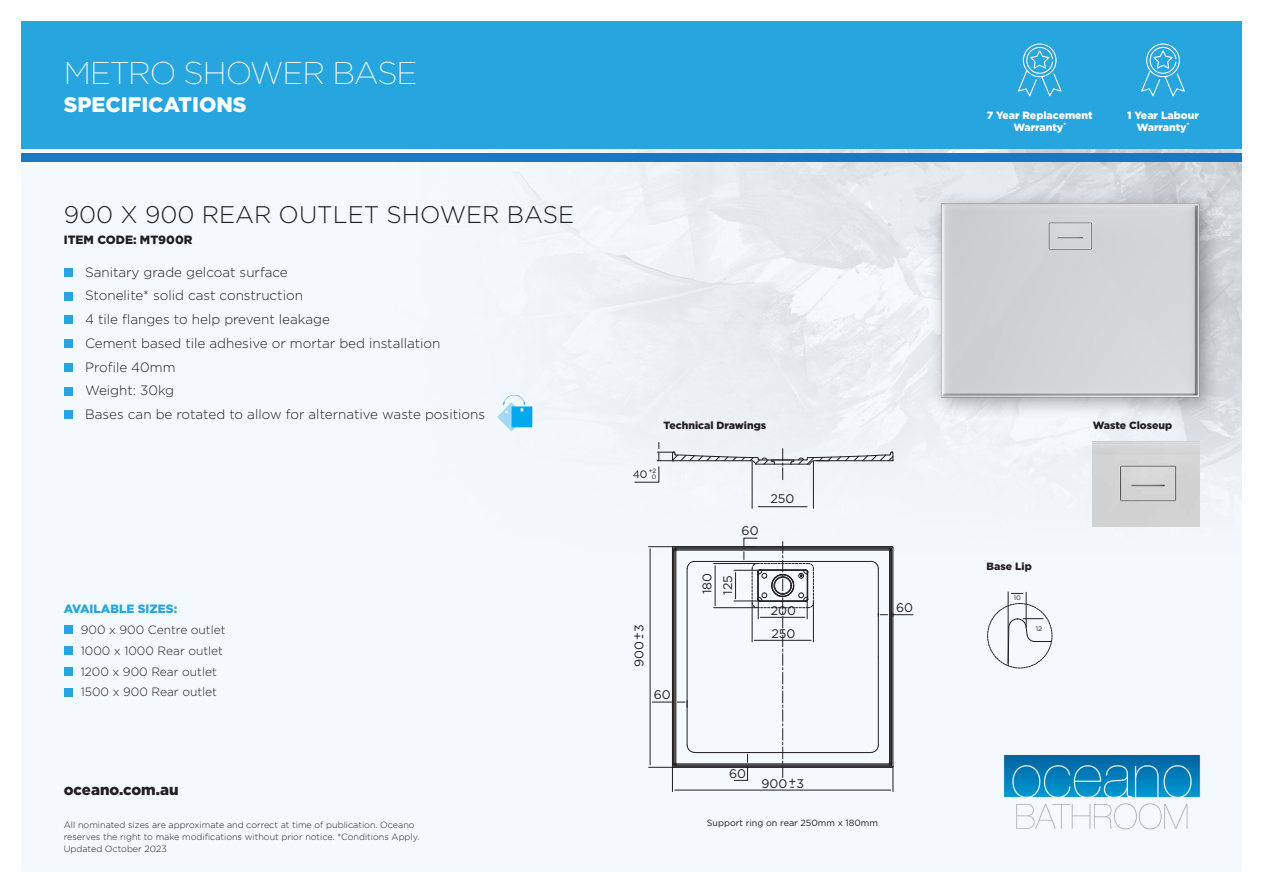
<style>
.page{position:relative;width:1263px;height:893px;background:#fff}
.page>*{position:absolute;margin:0;border:0;box-sizing:border-box;transform-origin:0 0}
.t1{font:200 31.5px "Gotham";letter-spacing:-.03em;color:#fff}
.t2{font:300 24px "Gotham";color:#231f20}
.t3{font:900 21px "Gotham";color:#fff}
.t4{font:900 15px "Gotham";color:#231f20}
.t5{font:300 13.5px "Gotham";color:#231f20}
.t6{font:12.45px/20.9px "Gotham";color:#231f20}
.Indent_3{font:300 12px "Gotham";color:#231f20}
.t7{font:900 12px "Gotham";color:#231f20}
.Indent_1{font:900 12px "Gotham";color:#26a5de}
.t8{font:10.65px "Gotham";color:#231f20}
.t9{font:900 10.5px/12px "Gotham";color:#fff;text-align:center}
.t10{font:900 10.5px "Gotham";color:#231f20}
.t11{font:300 9px/12px "Gotham";color:#231f20}
.t12{font:9px "Gotham";color:#231f20}
.t13{font:6.6px "Gotham";color:#231f20}
.t14{font:6.3px/6.1px "Gotham";color:#231f20;text-align:center}
</style>
<div class="page">
<div style="left:21px;top:149px;width:1221px;height:723px;background:#f4f9fd"></div>
<img style="left:516px;top:149px;width:726px;height:399px">
<div style="left:21px;top:21px;width:1221px;height:128px;background:#26a5de"></div>
<img style="left:1003px;top:754px;width:198px;height:76px">
<div style="left:21px;top:153px;width:1221px;height:9px;background:#1b78be"></div>
<img style="left:497px;top:392px;width:42px;height:42px">
<div style="left:929px;top:191px;width:293px;height:229px;background:#231f20;opacity:.4"></div>
<img style="left:880px;top:190px;width:336px;height:255px">
<svg style="left:1141px;top:44px;width:44px;height:52px"></svg>
<svg style="left:1018px;top:44px;width:44px;height:52px"></svg>
<div style="left:1093px;top:441px;width:106px;height:85px;background:#d3d3d3"></div>
<hr style="left:1026px;top:592px;width:1px;height:35px;background:#231f20">
<svg style="left:1011px;top:593px;width:12px;height:1px"></svg>
<hr style="left:1008px;top:592px;width:1px;height:71px;background:#231f20">
<svg style="left:1007px;top:618px;width:44px;height:49px"></svg>
<hr style="left:752px;top:461px;width:1px;height:47px;background:#231f20">
<hr style="left:813px;top:461px;width:1px;height:47px;background:#231f20">
<hr style="left:758px;top:506px;width:49px;height:1px;background:#231f20">
<svg style="left:634px;top:442px;width:260px;height:41px"></svg>
<svg style="left:649px;top:537px;width:264px;height:255px"></svg>
<div style="left:64px;top:268px;width:8px;height:9px;background:#26a5de"></div>
<div style="left:64px;top:292px;width:8px;height:8px;background:#26a5de"></div>
<div style="left:64px;top:316px;width:8px;height:8px;background:#26a5de"></div>
<div style="left:64px;top:339px;width:8px;height:9px;background:#26a5de"></div>
<div style="left:64px;top:363px;width:8px;height:9px;background:#26a5de"></div>
<div style="left:64px;top:387px;width:8px;height:8px;background:#26a5de"></div>
<div style="left:64px;top:411px;width:8px;height:8px;background:#26a5de"></div>
<div style="left:64px;top:626px;width:8px;height:8px;background:#26a5de"></div>
<div style="left:64px;top:646px;width:8px;height:9px;background:#26a5de"></div>
<div style="left:64px;top:667px;width:8px;height:9px;background:#26a5de"></div>
<div style="left:64px;top:688px;width:8px;height:8px;background:#26a5de"></div>
<h1 class="t1" style="left:64px;top:53px;width:355px">METRO SHOWER BASE</h1>
<h3 class="t3" style="left:64px;top:90px;width:184px">SPECIFICATIONS</h3>
<p class="t2" style="left:64px;top:200px;width:512px">900 X 900 REAR OUTLET SHOWER BASE</p>
<p class="t7" style="left:64px;top:232px;width:130px">ITEM CODE: MT900R</p>
<p class="t5" style="left:85px;top:263px;width:204px">Sanitary grade gelcoat surface</p>
<p class="t5" style="left:85px;top:287px;width:219px">Stonelite* solid cast construction</p>
<p class="t5" style="left:85px;top:311px;width:246px">4 tile flanges to help prevent leakage</p>
<p class="t5" style="left:85px;top:334px;width:357px">Cement based tile adhesive or mortar bed installation</p>
<p class="t5" style="left:85px;top:358px;width:92px">Profile 40mm</p>
<p class="t5" style="left:85px;top:382px;width:91px">Weight: 30kg</p>
<p class="t5" style="left:85px;top:406px;width:401px">Bases can be rotated to allow for alternative waste positions</p>
<p class="Indent_1" style="left:64px;top:601px;width:115px">AVAILABLE SIZES:</p>
<p class="Indent_3" style="left:81px;top:622px;width:146px">900 x 900 Centre outlet</p>
<p class="Indent_3" style="left:81px;top:643px;width:144px">1000 x 1000 Rear outlet</p>
<p class="Indent_3" style="left:81px;top:664px;width:138px">1200 x 900 Rear outlet</p>
<p class="Indent_3" style="left:81px;top:685px;width:138px">1500 x 900 Rear outlet</p>
<p class="t4" style="left:64px;top:779px;width:116px">oceano.com.au</p>
<p class="t11" style="left:64px;top:818px;width:357px">All nominated sizes are approximate and correct at time of publication. Oceano reserves the right to make modifications without prior notice. *Conditions Apply.<br>Updated October 2023</p>
<p class="t9" style="left:987px;top:109px;width:108px">7 Year Replacement<br>Warranty<sup>*</sup></p>
<p class="t9" style="left:1127px;top:109px;width:73px">1 Year Labour<br>Warranty<sup>*</sup></p>
<p class="t10" style="left:663px;top:418px;width:104px">Technical Drawings</p>
<p class="t10" style="left:1093px;top:418px;width:81px">Waste Closeup</p>
<p class="t14" style="left:649px;top:468px;width:9px">+2<br>0</p>
<p class="t8" style="left:633px;top:467px;width:16px">40</p>
<p class="t6" style="left:628px;top:667px;width:44px;rotate:-90deg">900+-3</p>
<p class="t6" style="left:654px;top:684px;width:18px">60</p>
<p class="t6" style="left:742px;top:520px;width:18px">60</p>
<p class="t6" style="left:770px;top:488px;width:26px">250</p>
<p class="t6" style="left:696px;top:595px;width:23px;rotate:-90deg">180<br>125</p>
<p class="t6" style="left:771px;top:600px;width:27px">200</p>
<p class="t6" style="left:896px;top:597px;width:18px">60</p>
<p class="t6" style="left:771px;top:623px;width:26px">250</p>
<p class="t6" style="left:729px;top:763px;width:18px">60</p>
<p class="t6" style="left:761px;top:773px;width:44px">900+-3</p>
<p class="t12" style="left:707px;top:817px;width:173px">Support ring on rear 250mm x 180mm</p>
<p class="t10" style="left:986px;top:559px;width:47px">Base Lip</p>
<p class="t13" style="left:1014px;top:594px;width:9px">10</p>
<p class="t13" style="left:1036px;top:625px;width:8px">12</p>
</div>
